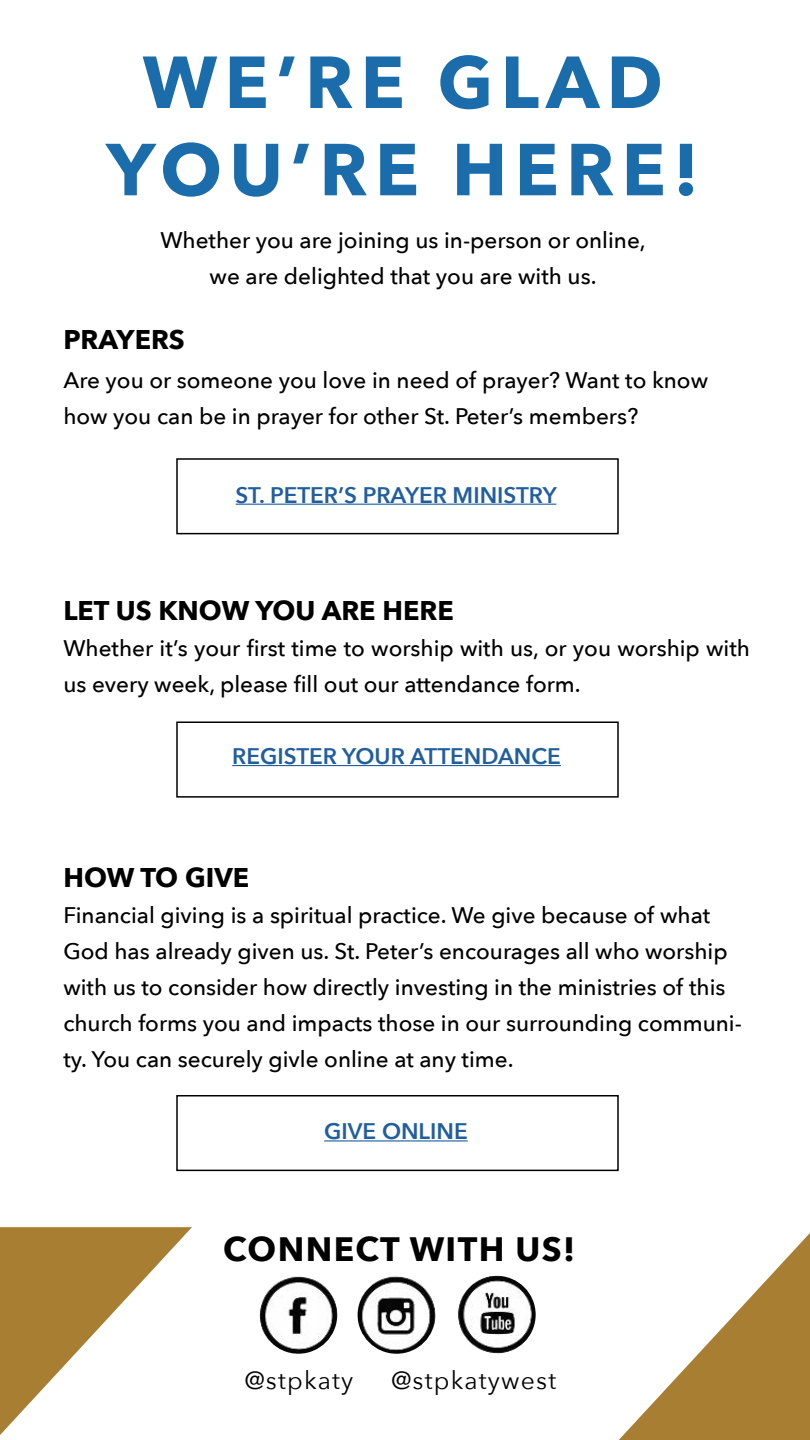
<style>
.page{position:relative;width:810px;height:1440px;background:#fff}
.page>*{position:absolute;margin:0;border:0;box-sizing:border-box;transform-origin:0 0}
.t1{font:700 72.75px/87.3px "Avenir Next";letter-spacing:.1em;color:#1a6cab;text-align:center}
.t2{font:700 33.75px "Avenir Next";letter-spacing:.04em;color:#000}
.t3{font:700 27px "Avenir Next";color:#000}
.t4{font:24.75px "Avenir Next";letter-spacing:.05em;color:#000}
.t5{font:500 22.5px/36px "Avenir Next";color:#000}
.t6{font:600 22.5px "Avenir Next";color:#215e9e}
</style>
<div class="page">
<hr style="left:236px;top:504px;width:320px;height:1px;background:#215e9e">
<div style="left:176px;top:722px;width:443px;height:76px;border:2px solid #000"></div>
<hr style="left:232px;top:765px;width:329px;height:1px;background:#215e9e">
<div style="left:176px;top:1095px;width:443px;height:76px;border:2px solid #000"></div>
<hr style="left:324px;top:1140px;width:144px;height:1px;background:#215e9e">
<svg style="left:0;top:1227px;width:192px;height:208px"></svg>
<svg style="left:619px;top:1233px;width:191px;height:207px"></svg>
<img style="left:259px;top:1276px;width:78px;height:78px;border-radius:39px">
<img style="left:358px;top:1276px;width:78px;height:78px;border-radius:39px">
<img style="left:458px;top:1276px;width:78px;height:78px;border-radius:39px">
<h1 class="t1" style="left:107px;top:38px;width:594px">WE’RE GLAD<br>YOU’RE HERE!</h1>
<p class="t5" style="left:160px;top:221px;width:487px;text-align:center">Whether you are joining us in-person or online, we are delighted that you are with us.</p>
<p class="t3" style="left:63px;top:316px;width:123px">PRAYERS</p>
<p class="t5" style="left:63px;top:362px;width:646px">Are you or someone you love in need of prayer? Want to know how you can be in prayer for other St. Peter’s members?</p>
<p class="t6" style="left:236px;top:475px;width:323px">ST. PETER’S PRAYER MINISTRY</p>
<p class="t3" style="left:63px;top:587px;width:392px">LET US KNOW YOU ARE HERE</p>
<p class="t5" style="left:63px;top:629px;width:688px">Whether it’s your first time to worship with us, or you worship with us every week, please fill out our attendance form.</p>
<p class="t6" style="left:232px;top:737px;width:330px">REGISTER YOUR ATTENDANCE</p>
<p class="t3" style="left:63px;top:854px;width:187px">HOW TO GIVE</p>
<p class="t5" style="left:63px;top:896px;width:680px">Financial giving is a spiritual practice. We give because of what God has already given us. St. Peter’s encourages all who worship with us to consider how directly investing in the ministries of this church forms you and impacts those in our surrounding communi&shy;ty. You can securely givle online at any time.</p>
<p class="t6" style="left:324px;top:1112px;width:145px">GIVE ONLINE</p>
<h2 class="t2" style="left:223px;top:1220px;width:354px">CONNECT WITH US!</h2>
<p class="t4" style="left:245px;top:1359px;width:110px">@stpkaty</p>
<p class="t4" style="left:392px;top:1359px;width:166px">@stpkatywest</p>
</div>
